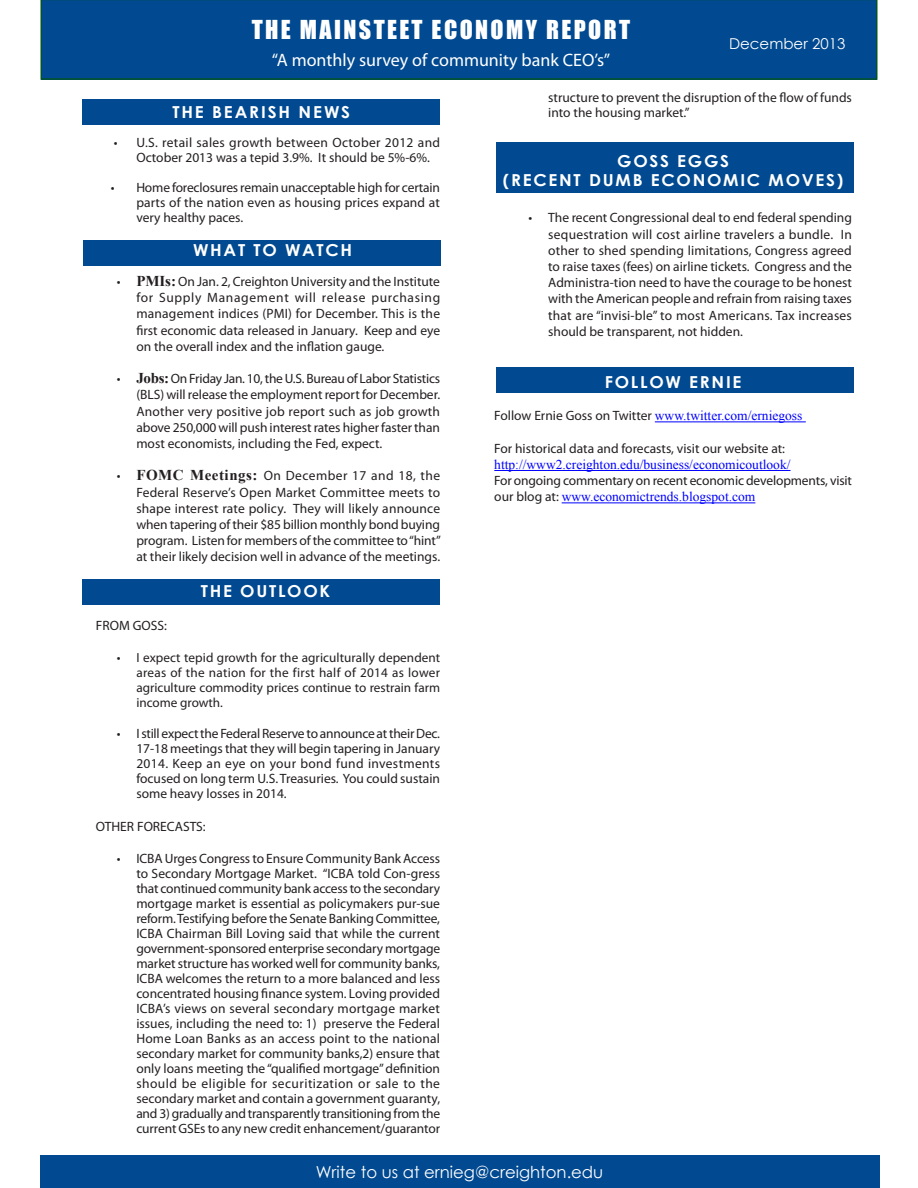
<style>
.page{position:relative;width:918px;height:1188px;background:#fff}
.page>*{position:absolute;margin:0;border:0;box-sizing:border-box;transform-origin:0 0}
.t1{font:24px "Impact";letter-spacing:.1em;color:#fff}
.t2{font:18px "Myriad Pro";color:#fff}
.t3{font:16.5px "Century Gothic";color:#fff}
.t4{font:700 16.5px/19.8px "Century Gothic";letter-spacing:.1em;color:#fff;text-align:center;scale:1.04 1}
.t5{font:15px "Century Gothic";color:#fff}
.t6{font:13.5px/15px "Myriad Pro";color:#231f20;text-align:justify}
.t7{font:13.5px "Times New Roman";color:#00f}
.t8{font:13.5px/15px "Myriad Pro";letter-spacing:.02em;color:#231f20}
.t9{font:13.2px/15px "Myriad Pro";color:#231f20;text-align:justify}
.s1{font-family:"Times New Roman";font-weight:700;font-size:15px}
.s2{font-size:13.5px}
.s3{font-family:"Myriad Pro";color:#231f20}
</style>
<div class="page">
<div style="left:40px;top:0;width:838px;height:80px;background:#014990"></div>
<div style="left:40px;top:1155px;width:838px;height:33px;background:#014990"></div>
<div style="left:82px;top:580px;width:358px;height:25px;background:#014990"></div>
<div style="left:496px;top:367px;width:358px;height:26px;background:#014990"></div>
<div style="left:496px;top:142px;width:358px;height:52px;background:#014990"></div>
<div style="left:82px;top:99px;width:358px;height:26px;background:#014990"></div>
<div style="left:83px;top:240px;width:358px;height:26px;background:#014990"></div>
<hr style="left:655px;top:422px;width:151px;height:1px;background:#00f">
<hr style="left:494px;top:470px;width:296px;height:1px;background:#00f">
<hr style="left:562px;top:503px;width:193px;height:1px;background:#00f">
<h1 class="t1" style="left:252px;top:11px;width:380px">THE MAINSTEET ECONOMY REPORT</h1>
<h2 class="t2" style="left:272px;top:49px;width:340px">“A monthly survey of community bank CEO’s”</h2>
<p class="t5" style="left:729px;top:33px;width:118px">December 2013</p>
<p class="t4" style="left:172px;top:101px;width:172px">THE BEARISH NEWS</p>
<p class="t8" style="left:136px;top:134px;width:305px;text-indent:-23px">• U.S. retail sales growth between October 2012 and<br>October 2013 was a tepid 3.9%. It should be 5%-6%.</p>
<p class="t6" style="left:136px;top:179px;width:305px;text-indent:-25px">• Home foreclosures remain unacceptable high for certain parts of the nation even as housing prices expand at very healthy paces.</p>
<p class="t4" style="left:193px;top:240px;width:155px">WHAT TO WATCH</p>
<p class="t6" style="left:136px;top:273px;width:305px;line-height:16.2px;text-indent:-20px">• <span class="s1">PMIs:</span> On Jan. 2, Creighton University and the Institute for Supply Management will release purchasing management indices (PMI) for December. This is the first economic data released in January. Keep and eye on the overall index and the inflation gauge.</p>
<p class="t6" style="left:136px;top:370px;width:305px;line-height:16.2px;text-indent:-20px">• <span class="s1">Jobs:</span> On Friday Jan. 10, the U.S. Bureau of Labor Statistics (BLS) will release the employment report for December.<br>Another very positive job report such as job growth above 250,000 will push interest rates higher faster than most economists, including the Fed, expect.</p>
<p class="t6" style="left:136px;top:468px;width:306px;line-height:16.2px;text-indent:-20px">• <span class="s1">FOMC Meetings:</span> On December 17 and 18, the Federal Reserve’s Open Market Committee meets to shape interest rate policy. They will likely announce when tapering of their $85 billion monthly bond buying program. Listen for members of the committee to “hint” at their likely decision well in advance of the meetings.</p>
<p class="t4" style="left:201px;top:581px;width:126px">THE OUTLOOK</p>
<p class="t6" style="left:96px;top:618px;width:73px">FROM GOSS:</p>
<p class="t9" style="left:136px;top:650px;width:305px;text-indent:-20px"><span class="s2">•</span> I expect tepid growth for the agriculturally dependent areas of the nation for the first half of 2014 as lower agriculture commodity prices continue to restrain farm income growth.</p>
<p class="t6" style="left:136px;top:726px;width:305px;text-indent:-20px">• I still expect the Federal Reserve to announce at their Dec.<br>17-18 meetings that they will begin tapering in January 2014. Keep an eye on your bond fund investments focused on long term U.S. Treasuries. You could sustain some heavy losses in 2014.</p>
<p class="t6" style="left:96px;top:819px;width:111px">OTHER FORECASTS:</p>
<p class="t6" style="left:136px;top:851px;width:305px;text-indent:-20px">• ICBA Urges Congress to Ensure Community Bank Access to Secondary Mortgage Market. “ICBA told Con-gress that continued community bank access to the secondary mortgage market is essential as policymakers pur-sue reform. Testifying before the Senate Banking Committee, ICBA Chairman Bill Loving said that while the current government-sponsored enterprise secondary mortgage market structure has worked well for community banks, ICBA welcomes the return to a more balanced and less concentrated housing finance system. Loving provided ICBA’s views on several secondary mortgage market issues, including the need to: 1) preserve the Federal Home Loan Banks as an access point to the national secondary market for community banks,2) ensure that only loans meeting the “qualified mortgage” definition should be eligible for securitization or sale to the secondary market and contain a government guaranty, and 3) gradually and transparently transitioning from the current GSEs to any new credit enhancement/guarantor</p>
<p class="t6" style="left:548px;top:90px;width:305px">structure to prevent the disruption of the flow of funds into the housing market.”</p>
<p class="t4" style="left:503px;top:150px;width:329px">GOSS EGGS<br>(RECENT DUMB ECONOMIC MOVES)</p>
<p class="t6" style="left:548px;top:210px;width:305px;line-height:16.2px;text-indent:-20px">• The recent Congressional deal to end federal spending sequestration will cost airline travelers a bundle. In other to shed spending limitations, Congress agreed to raise taxes (fees) on airline tickets. Congress and the Administra-tion need to have the courage to be honest with the American people and refrain from raising taxes that are “invisi-ble” to most Americans. Tax increases should be transparent, not hidden.</p>
<p class="t4" style="left:605px;top:371px;width:133px">FOLLOW ERNIE</p>
<p class="t7" style="left:494px;top:406px;width:310px"><span class="s3">Follow Ernie Goss on Twitter</span> www.twitter.com/erniegoss</p>
<p class="t6" style="left:494px;top:441px;width:292px">For historical data and forecasts, visit our website at:</p>
<p class="t7" style="left:494px;top:455px;width:298px">http://www2.creighton.edu/business/economicoutlook/</p>
<p class="t6" style="left:494px;top:473px;width:359px">For ongoing commentary on recent economic developments, visit</p>
<p class="t7" style="left:494px;top:487px;width:263px"><span class="s3">our blog at:</span> www.economictrends.blogspot.com</p>
<p class="t3" style="left:227px;top:1160px;width:467px">Visit our website at http://economicoutl ok.creighton.edu</p>
<p class="t3" style="left:316px;top:1161px;width:289px">Write to us at ernieg@creighton.edu</p>
</div>
